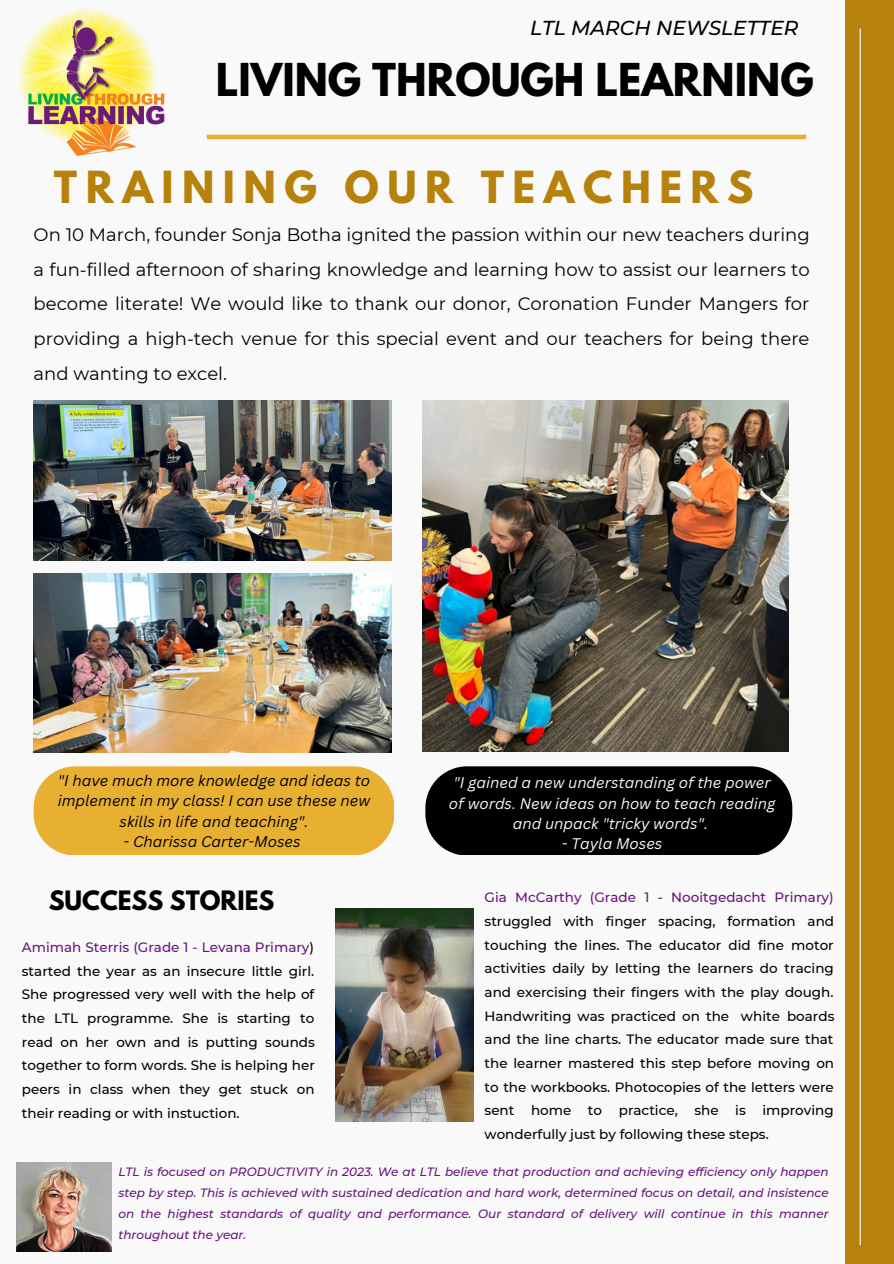
<style>
.page{position:relative;width:894px;height:1264px;background:#fff}
.page>*{position:absolute;margin:0;border:0;box-sizing:border-box;transform-origin:0 0}
.t1{font:700 40.2px "League Spartan";color:#000}
.t2{font:700 39.15px "League Spartan";letter-spacing:.215em;color:#b6820b}
.t3{font:700 23.7px "League Spartan";color:#000}
.t4{font:italic 500 20.1px "Montserrat";color:#000}
.t5{font:18px/35px "Montserrat";color:#000;text-align:justify}
.t6{font:italic 15px/20.2px "Canva Sans";color:#000;text-align:center}
.t7{font:italic 15px/20.2px "Canva Sans";color:#f9f9f9;text-align:center}
.t8{font:500 13.5px/23.7px "Montserrat";color:#000;text-align:justify}
.t9{font:500 13.5px "Montserrat";color:#68147b}
.t10{font:italic 500 12px/21px "Montserrat";color:#68147b;text-align:justify}
.s1{color:#68147b}
</style>
<div class="page">
<div style="left:0;top:0;width:893px;height:1263px;background:#f9f9f9"></div>
<hr style="left:207px;top:135px;width:599px;height:4px;background:#e8b031">
<div style="left:845px;top:0;width:48px;height:1263px;background:#b6820b"></div>
<img style="left:34px;top:573px;width:358px;height:179px">
<div style="left:34px;top:766px;width:360px;height:88px;background:#e8b031"></div>
<div style="left:425px;top:766px;width:367px;height:88px;background:#000"></div>
<hr style="left:859px;top:29px;width:1px;height:1216px;background:#fff">
<img style="left:422px;top:400px;width:366px;height:351px">
<img style="left:18px;top:8px;width:147px;height:149px">
<img style="left:34px;top:400px;width:358px;height:160px">
<img style="left:16px;top:1162px;width:96px;height:88px">
<img style="left:336px;top:908px;width:137px;height:213px">
<h3 class="t4" style="left:530px;top:15px;width:270px">LTL MARCH NEWSLETTER</h3>
<h1 class="t1" style="left:216px;top:60px;width:599px">LIVING THROUGH LEARNING</h1>
<h2 class="t2" style="left:54px;top:168px;width:701px">TRAINING OUR TEACHERS</h2>
<p class="t5" style="left:34px;top:217px;width:777px">On 10 March, founder Sonja Botha ignited the passion within our new teachers during a fun-filled afternoon of sharing knowledge and learning how to assist our learners to become literate! We would like to thank our donor, Coronation Funder Mangers for providing a high-tech venue for this special event and our teachers for being there and wanting to excel.</p>
<p class="t6" style="left:58px;top:770px;width:314px">"I have much more knowledge and ideas to implement in my class! I can use these new skills in life and teaching".</p>
<p class="t6" style="left:124px;top:831px;width:178px">- Charissa Carter-Moses</p>
<h3 class="t3" style="left:49px;top:888px;width:227px">SUCCESS STORIES</h3>
<p class="t8" style="left:22px;top:935px;width:294px"><span class="s1">Amimah Sterris (Grade 1 - Levana Primary</span>) started the year as an insecure little girl.<br>She progressed very well with the help of the LTL programme. She is starting to read on her own and is putting sounds together to form words. She is helping her peers in class when they get stuck on their reading or with instuction.</p>
<p class="t7" style="left:449px;top:772px;width:328px">"I gained a new understanding of the power of words. New ideas on how to teach reading and unpack "tricky words".</p>
<p class="t7" style="left:562px;top:833px;width:102px">- Tayla Moses</p>
<p class="t9" style="left:484px;top:889px;width:350px">Gia McCarthy (Grade 1 - Nooitgedacht Primary)</p>
<p class="t8" style="left:484px;top:909px;width:351px">struggled with finger spacing, formation and touching the lines. The educator did fine motor activities daily by letting the learners do tracing and exercising their fingers with the play dough.<br>Handwriting was practiced on the white boards and the line charts. The educator made sure that the learner mastered this step before moving on to the workbooks. Photocopies of the letters were sent home to practice, she is improving wonderfully just by following these steps.</p>
<p class="t10" style="left:118px;top:1161px;width:711px">LTL is focused on PRODUCTIVITY in 2023. We at LTL believe that production and achieving efficiency only happen step by step. This is achieved with sustained dedication and hard work, determined focus on detail, and insistence on the highest standards of quality and performance. Our standard of delivery will continue in this manner throughout the year.</p>
</div>
